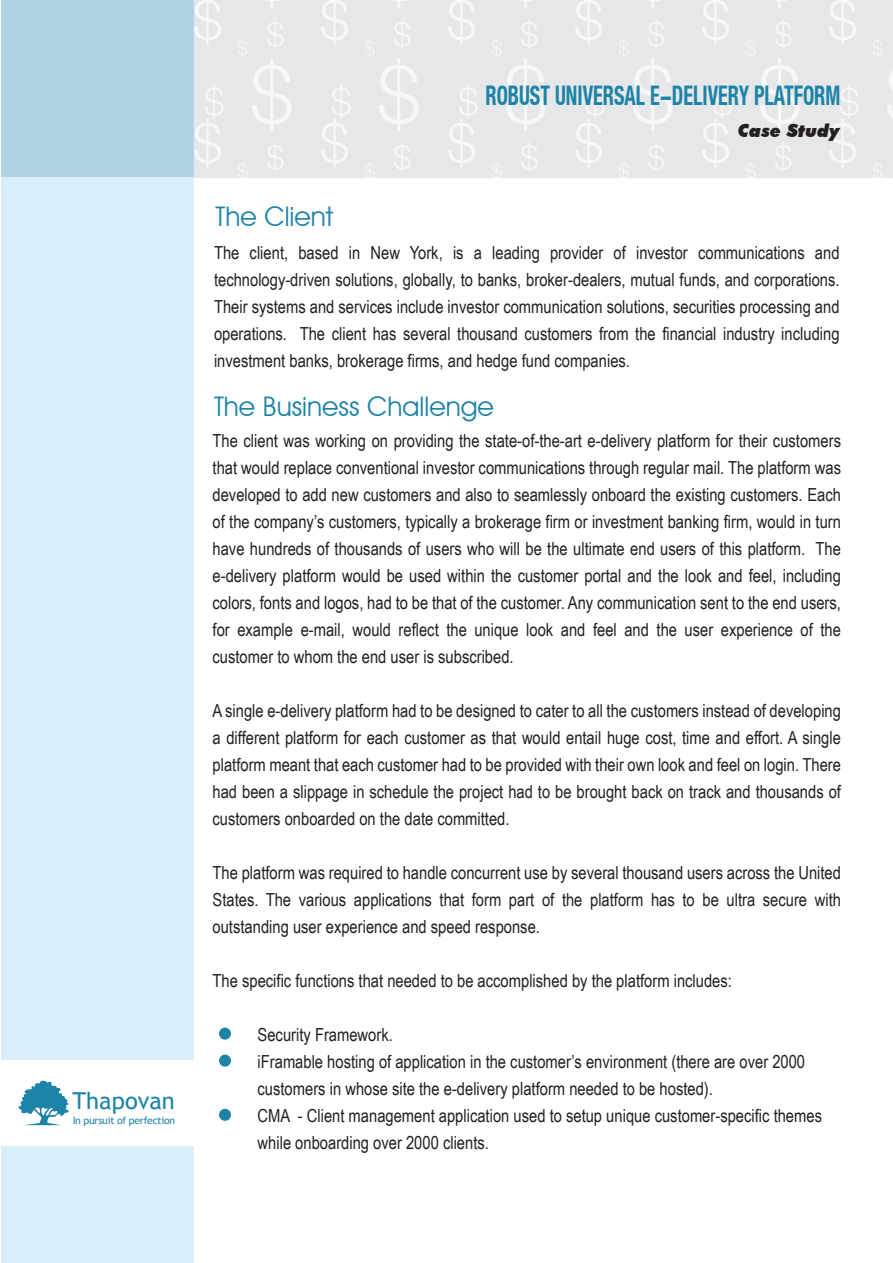
<style>
.page{position:relative;width:893px;height:1263px;background:#fff}
.page>*{position:absolute;margin:0;border:0;box-sizing:border-box;transform-origin:0 0}
.t1{font:700 condensed 27px "Helvetica Neue LT";color:#1d83a8;scale:.75 1}
.t2{font:27px "Avant Garde IT Cby BT";color:#1d83a8}
.t3{font:23.4px "Trebuchet MS";color:#1d83a8}
.t4{font:18px/27px "Arial Narrow";color:#231f20;text-align:justify}
.t5{font:italic 900 18px "Futura BT";color:#231f20}
.t6{font:10.2px "Trebuchet MS";letter-spacing:-.025em;color:#1d83a8}
</style>
<div class="page">
<div style="left:1px;top:177px;width:192px;height:1086px;background:#d9eff9"></div>
<svg style="left:194px;top:0;width:699px;height:177px;background:#e7e8ea"></svg>
<div style="left:1px;top:1061px;width:193px;height:85px;background:#fff"></div>
<svg style="left:18px;top:1080px;width:51px;height:45px"></svg>
<div style="left:219px;top:1028px;width:12px;height:12px;background:#1d83a8;border-radius:50%"></div>
<div style="left:219px;top:1055px;width:12px;height:12px;background:#1d83a8;border-radius:50%"></div>
<div style="left:219px;top:1109px;width:12px;height:12px;background:#1d83a8;border-radius:50%"></div>
<div style="left:1px;top:0;width:192px;height:177px;background:#b1d3e4"></div>
<p class="t3" style="left:72px;top:1086px;width:104px">Thapovan</p>
<p class="t6" style="left:73px;top:1113px;width:104px">In pursuit of perfection</p>
<h1 class="t1" style="left:485px;top:79px;width:475px">ROBUST UNIVERSAL E-DELIVERY PLATFORM</h1>
<h1 class="t2" style="left:215px;top:200px;width:119px">The Client</h1>
<p class="t5" style="left:738px;top:119px;width:104px">Case Study</p>
<p class="t4" style="left:214px;top:239px;width:627px">The client, based in New York, is a leading provider of investor communications and technology-driven solutions, globally, to banks, broker-dealers, mutual funds, and corporations.<br>Their systems and services include investor communication solutions, securities processing and operations. The client has several thousand customers from the financial industry including investment banks, brokerage firms, and hedge fund companies.</p>
<h1 class="t2" style="left:214px;top:390px;width:281px">The Business Challenge</h1>
<p class="t4" style="left:213px;top:426px;width:630px">The client was working on providing the state-of-the-art e-delivery platform for their customers that would replace conventional investor communications through regular mail. The platform was developed to add new customers and also to seamlessly onboard the existing customers. Each of the company’s customers, typically a brokerage firm or investment banking firm, would in turn have hundreds of thousands of users who will be the ultimate end users of this platform. The e-delivery platform would be used within the customer portal and the look and feel, including colors, fonts and logos, had to be that of the customer. Any communication sent to the end users, for example e-mail, would reflect the unique look and feel and the user experience of the customer to whom the end user is subscribed.</p>
<p class="t4" style="left:213px;top:696px;width:630px">A single e-delivery platform had to be designed to cater to all the customers instead of developing a different platform for each customer as that would entail huge cost, time and effort. A single platform meant that each customer had to be provided with their own look and feel on login. There had been a slippage in schedule the project had to be brought back on track and thousands of customers onboarded on the date committed.</p>
<p class="t4" style="left:213px;top:858px;width:630px">The platform was required to handle concurrent use by several thousand users across the United States. The various applications that form part of the platform has to be ultra secure with outstanding user experience and speed response.</p>
<p class="t4" style="left:213px;top:966px;width:521px">The specific functions that needed to be accomplished by the platform includes:</p>
<p class="t4" style="left:258px;top:1020px;width:566px;text-align:left">Security Framework.<br>iFramable hosting of application in the customer’s environment (there are over 2000 customers in whose site the e-delivery platform needed to be hosted).<br>CMA - Client management application used to setup unique customer-specific themes while onboarding over 2000 clients.</p>
</div>
